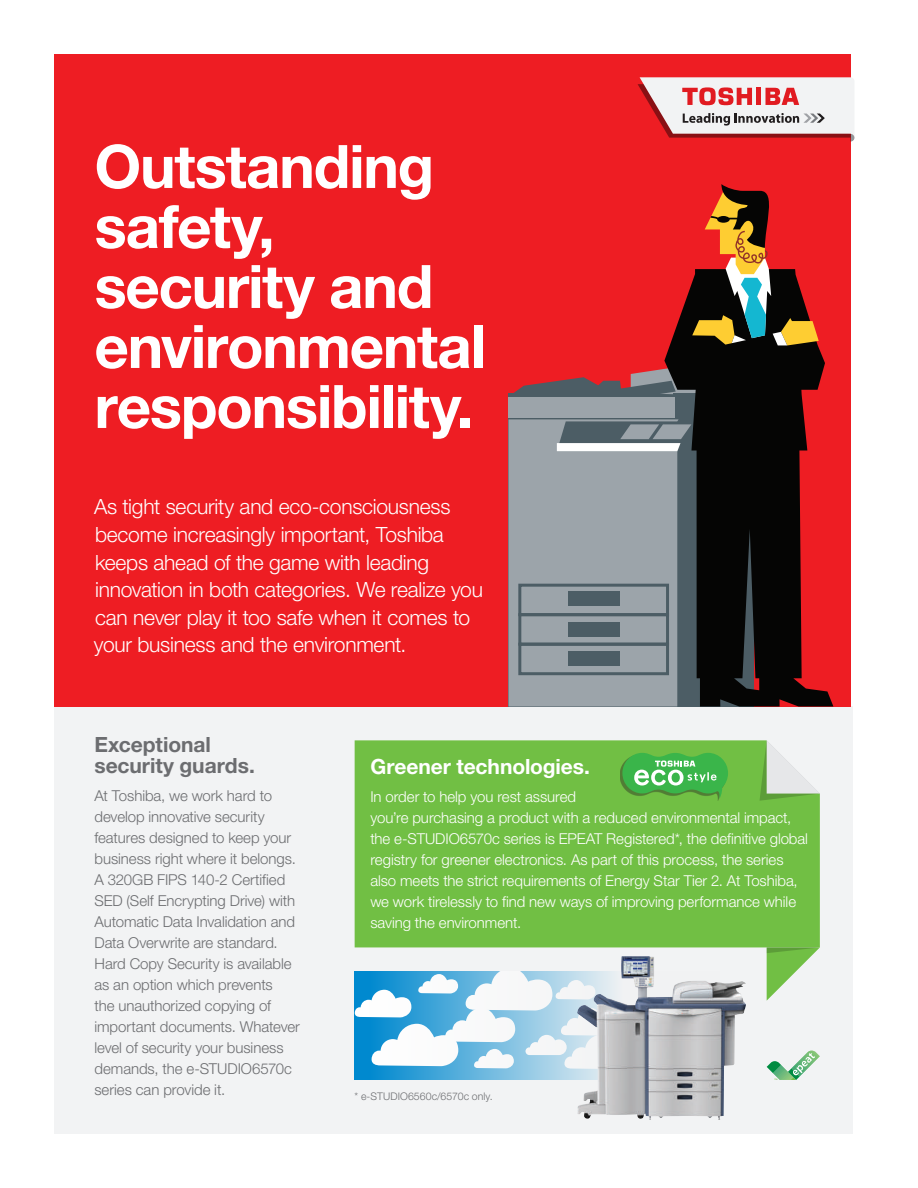
<style>
.page{position:relative;width:918px;height:1188px;background:#fff}
.page>*{position:absolute;margin:0;border:0;box-sizing:border-box;transform-origin:0 0}
.t1{font:700 60px/60px "Helvetica Neue LT Std";letter-spacing:-.02em;color:#fff}
.t2{font:300 21px/27.6px "Helvetica Neue LT Std";letter-spacing:-.01em;color:#fff}
.t3{font:700 21px/21px "Helvetica Neue LT Std";letter-spacing:-.005em;color:#6c6d70}
.t4{font:700 21px "Helvetica Neue LT Std";letter-spacing:-.005em;color:#fff}
.t5{font:300 15px/21px "Helvetica Neue LT Std";letter-spacing:-.005em;color:#6c6d70}
.t6{font:300 15px/21px "Helvetica Neue LT Std";letter-spacing:-.005em;color:#fff}
.t7{font:300 10.5px "Helvetica Neue LT Std";letter-spacing:.01em;color:#6c6d70}
</style>
<div class="page">
<div style="left:54px;top:707px;width:799px;height:427px;background:#f2f3f4"></div>
<div style="left:54px;top:54px;width:796px;height:653px;background:#ee1d23"></div>
<svg style="left:355px;top:971px;width:365px;height:109px;background:#a3b8c5"></svg>
<svg style="left:355px;top:971px;width:222px;height:98px"></svg>
<div style="left:508px;top:419px;width:156px;height:288px;background:#9ca4aa"></div>
<div style="left:518px;top:584px;width:151px;height:32px;border:3px solid #4c5d65"></div>
<div style="left:518px;top:613px;width:151px;height:33px;border:3px solid #4c5d65"></div>
<div style="left:518px;top:643px;width:151px;height:32px;border:3px solid #4c5d65"></div>
<div style="left:569px;top:592px;width:51px;height:14px;background:#4c5d65"></div>
<div style="left:569px;top:622px;width:51px;height:15px;background:#4c5d65"></div>
<div style="left:569px;top:652px;width:51px;height:14px;background:#4c5d65"></div>
<div style="left:508px;top:397px;width:167px;height:20px;background:#9ca4aa"></div>
<svg style="left:508px;top:369px;width:156px;height:28px"></svg>
<svg style="left:557px;top:421px;width:107px;height:30px;background:#8c969c"></svg>
<svg style="left:664px;top:283px;width:169px;height:424px;fill:#050504"></svg>
<svg style="left:692px;top:184px;width:127px;height:161px"></svg>
<div style="left:355px;top:740px;width:465px;height:207px;background:#71bf44"></div>
<svg style="left:760px;top:740px;width:60px;height:61px"></svg>
<svg style="left:767px;top:947px;width:53px;height:53px"></svg>
<div style="left:620px;top:755px;width:106px;height:46px;background:#231f20;opacity:.41"></div>
<svg style="left:622px;top:753px;width:106px;height:46px;background:#5ebc5e"></svg>
<svg style="left:638px;top:77px;width:216px;height:65px"></svg>
<svg style="left:767px;top:1051px;width:53px;height:29px"></svg>
<img style="left:577px;top:956px;width:68px;height:163px">
<h1 class="t1" style="left:94px;top:135px;width:393px">Outstanding safety, security and environmental responsibility.</h1>
<p class="t2" style="left:94px;top:493px;width:391px">As tight security and eco-consciousness become increasingly important, Toshiba keeps ahead of the game with leading innovation in both categories. We realize you can never play it too safe when it comes to your business and the environment.</p>
<h2 class="t3" style="left:94px;top:733px;width:162px">Exceptional security guards.</h2>
<p class="t5" style="left:94px;top:785px;width:207px">At Toshiba, we work hard to develop innovative security features designed to keep your business right where it belongs.<br>A 320GB FIPS 140-2 Certified<br>SED (Self Encrypting Drive) with<br>Automatic Data Invalidation and<br>Data Overwrite are standard.<br>Hard Copy Security is available as an option which prevents<br>the unauthorized copying of important documents. Whatever level of security your business demands, the e-STUDIO6570c series can provide it.</p>
<h2 class="t4" style="left:370px;top:754px;width:221px">Greener technologies.</h2>
<p class="t6" style="left:370px;top:786px;width:439px">In order to help you rest assured<br>you’re purchasing a product with a reduced environmental impact, the e-STUDIO6570c series is EPEAT Registered*, the definitive global registry for greener electronics. As part of this process, the series also meets the strict requirements of Energy Star Tier 2. At Toshiba, we work tirelessly to find new ways of improving performance while saving the environment.</p>
<p class="t7" style="left:355px;top:1090px;width:140px">* e-STUDIO6560c/6570c only.</p>
</div>
